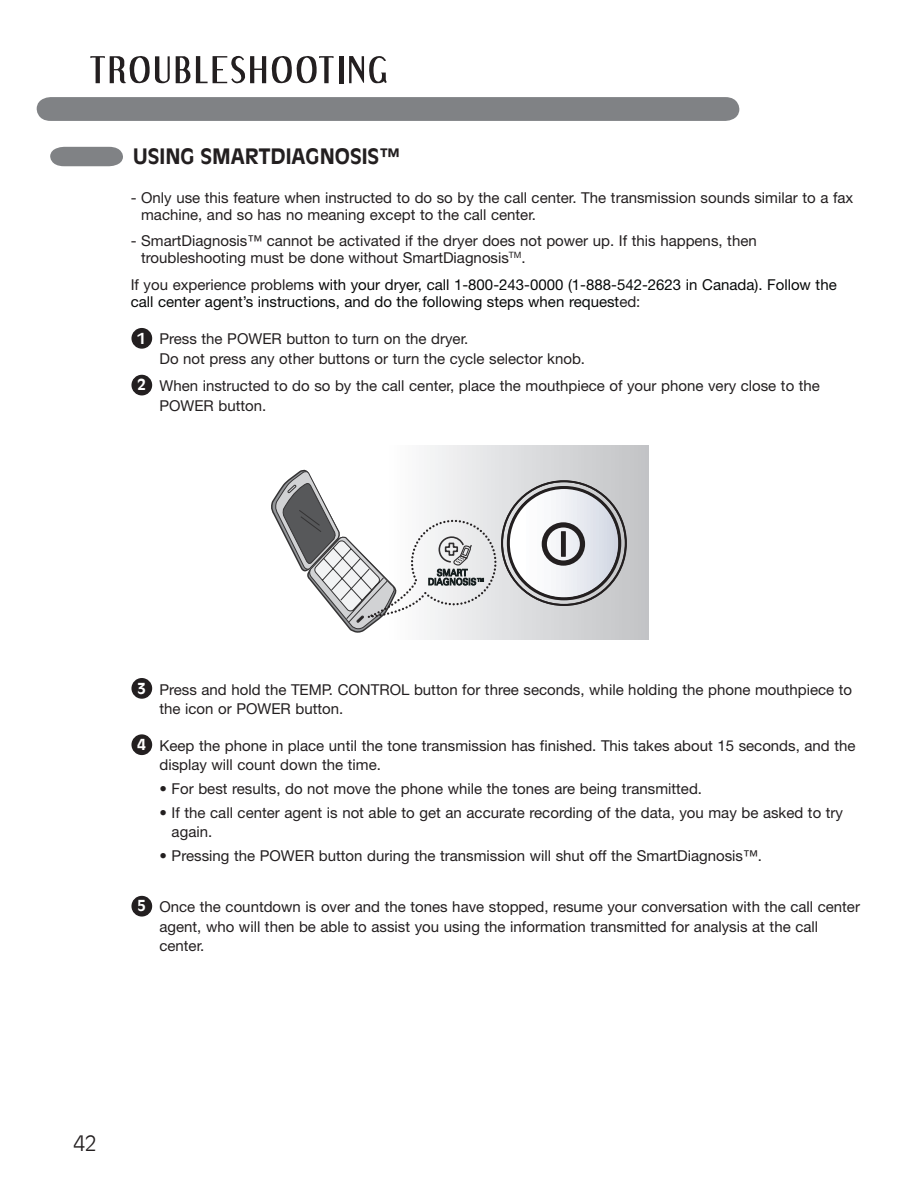
<style>
.page{position:relative;width:915px;height:1191px;background:#fff}
.page>*{position:absolute;margin:0;border:0;box-sizing:border-box;transform-origin:0 0}
.t1{font:700 21px "Antique Olive";color:#231f20}
.t2{font:300 21px "Antique Olive";color:#231f20}
.t3{font:15px/19.5px "Helvetica Neue";color:#231f20}
.t4{font:15px/17.2px "Helvetica Neue";color:#070909}
.t5{font:700 15px "Antique Olive";color:#fff}
.s1{color:#231f20}
</style>
<div class="page">
<svg style="left:37px;top:97px;width:702px;height:24px"></svg>
<svg style="left:90px;top:55px;width:243px;height:29px"></svg>
<hr style="left:339px;top:56px;width:4px;height:27px;background:#231f20">
<svg style="left:349px;top:56px;width:38px;height:28px"></svg>
<svg style="left:50px;top:147px;width:73px;height:19px"></svg>
<div style="left:132px;top:329px;width:19px;height:19px;background:#231f20;border-radius:50%"></div>
<div style="left:131px;top:328px;width:21px;height:21px;border:2px solid #231f20;border-radius:50%"></div>
<div style="left:132px;top:375px;width:19px;height:20px;background:#231f20;border-radius:50%"></div>
<div style="left:131px;top:375px;width:21px;height:20px;border:2px solid #231f20;border-radius:50%"></div>
<div style="left:132px;top:678px;width:19px;height:20px;background:#231f20;border-radius:50%"></div>
<div style="left:131px;top:678px;width:21px;height:20px;border:2px solid #231f20;border-radius:50%"></div>
<div style="left:132px;top:735px;width:19px;height:19px;background:#231f20;border-radius:50%"></div>
<div style="left:131px;top:734px;width:21px;height:21px;border:2px solid #231f20;border-radius:50%"></div>
<div style="left:132px;top:896px;width:19px;height:19px;background:#231f20;border-radius:50%"></div>
<div style="left:131px;top:895px;width:21px;height:21px;border:2px solid #231f20;border-radius:50%"></div>
<div style="left:387px;top:445px;width:261px;height:194px;background:linear-gradient(to right,#fdfefe,#c1c3c5)"></div>
<svg style="left:271px;top:469px;width:356px;height:165px"></svg>
<h1 class="t1" style="left:133px;top:143px;width:269px">USING SMARTDIAGNOSIS™</h1>
<p class="t3" style="left:141px;top:188px;width:713px;line-height:17.2px;text-indent:-10px">- Only use this feature when instructed to do so by the call center. The transmission sounds similar to a fax machine, and so has no meaning except to the call center.</p>
<p class="t3" style="left:141px;top:232px;width:617px;line-height:17.2px;text-indent:-10px">- SmartDiagnosis™ cannot be activated if the dryer does not power up. If this happens, then troubleshooting must be done without SmartDiagnosis<sup>TM</sup>.</p>
<p class="t4" style="left:131px;top:275px;width:707px"><span class="s1">If you experience problem</span>s with your dryer, call 1-800-243-0000 (1-888-542-2623 in Canada). Follow the call center agent’s instructions, and do the following steps when request<span class="s1">ed:</span></p>
<p class="t3" style="left:159px;top:329px;width:427px">Press the POWER button to turn on the dryer.<br>Do not press any other buttons or turn the cycle selector knob.</p>
<p class="t5" style="left:137px;top:329px;width:10px">1</p>
<p class="t5" style="left:137px;top:375px;width:10px">2</p>
<p class="t3" style="left:159px;top:376px;width:661px">When instructed to do so by the call center, place the mouthpiece of your phone very close to the<br>POWER button.</p>
<p class="t5" style="left:137px;top:679px;width:10px">3</p>
<p class="t5" style="left:137px;top:735px;width:10px">4</p>
<p class="t3" style="left:159px;top:679px;width:694px">Press and hold the TEMP. CONTROL button for three seconds, while holding the phone mouthpiece to the icon or POWER button.</p>
<p class="t3" style="left:159px;top:735px;width:697px">Keep the phone in place until the tone transmission has finished. This takes about 15 seconds, and the display will count down the time.</p>
<p class="t3" style="left:159px;top:779px;width:544px">• For best results, do not move the phone while the tones are being transmitted.</p>
<p class="t3" style="left:171px;top:802px;width:672px;text-indent:-12px">• If the call center agent is not able to get an accurate recording of the data, you may be asked to try again.</p>
<p class="t3" style="left:159px;top:846px;width:603px">• Pressing the POWER button during the transmission will shut off the SmartDiagnosis™.</p>
<p class="t5" style="left:137px;top:896px;width:10px">5</p>
<p class="t3" style="left:159px;top:897px;width:701px">Once the countdown is over and the tones have stopped, resume your conversation with the call center agent, who will then be able to assist you using the information transmitted for analysis at the call center.</p>
<h1 class="t2" style="left:74px;top:1130px;width:25px">42</h1>
</div>
